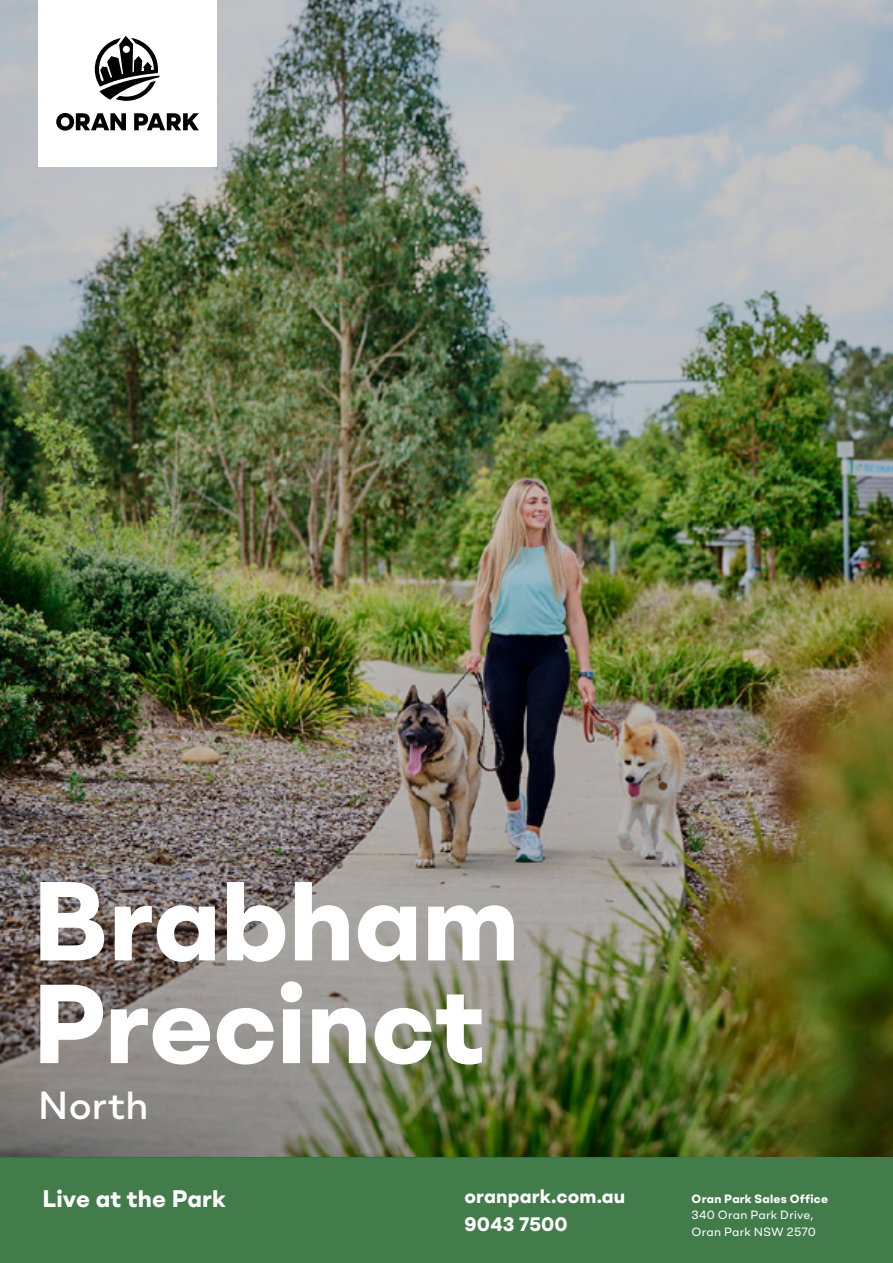
<style>
.page{position:relative;width:893px;height:1263px;background:#fff}
.page>*{position:absolute;margin:0;border:0;box-sizing:border-box;transform-origin:0 0}
.t1{font:700 111.9px/102.6px "Shape";letter-spacing:-.005em;color:#fff}
.t2{font:500 39.15px "Shape";letter-spacing:.005em;color:#fff}
.t3{font:700 24px "Shape";letter-spacing:.005em;color:#fff}
.t4{font:700 19.5px/27.9px "Shape";letter-spacing:.005em;color:#fff}
.t5{font:12px/16.5px "Shape";letter-spacing:.015em;color:#fff}
.t6{font:700 12px "Shape";letter-spacing:.02em;color:#fff}
</style>
<div class="page">
<div style="left:0;top:1157px;width:893px;height:106px;background:#437c4b"></div>
<img style="left:0;top:0;width:893px;height:1157px">
<div style="left:38px;top:0;width:179px;height:166px;background:#fff"></div>
<svg style="left:95px;top:36px;width:65px;height:65px"></svg>
<svg style="left:56px;top:113px;width:143px;height:18px"></svg>
<h1 class="t1" style="left:32px;top:867px;width:489px">Brabham<br>Precinct</h1>
<h2 class="t2" style="left:38px;top:1079px;width:112px">North</h2>
<h3 class="t3" style="left:43px;top:1183px;width:185px">Live at the Park</h3>
<h3 class="t4" style="left:464px;top:1182px;width:162px">oranpark.com.au<br>9043 7500</h3>
<p class="t6" style="left:692px;top:1190px;width:138px">Oran Park Sales Office</p>
<p class="t5" style="left:692px;top:1206px;width:126px">340 Oran Park Drive,<br>Oran Park NSW 2570</p>
</div>
